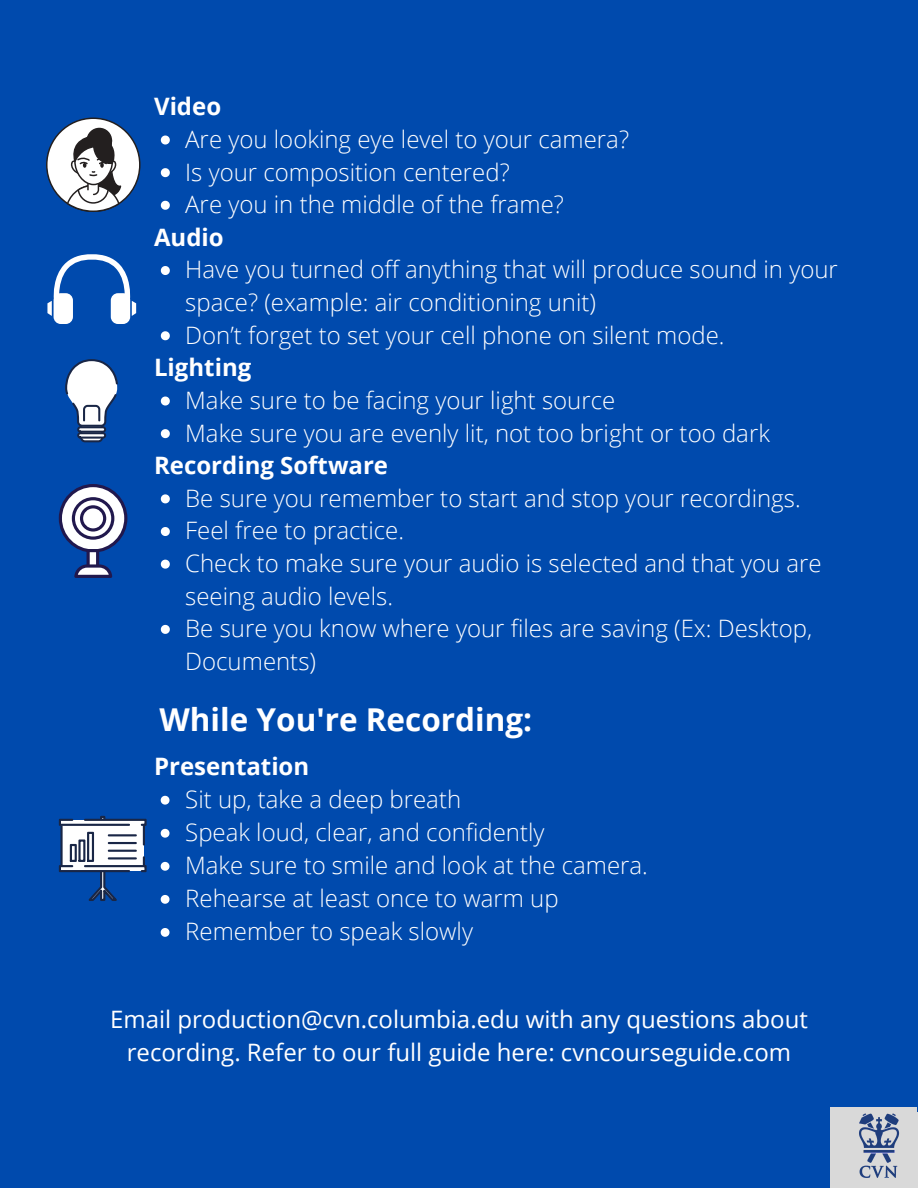
<style>
.page{position:relative;width:918px;height:1188px;background:#004aad}
.page>*{position:absolute;margin:0;border:0;box-sizing:border-box;transform-origin:0 0}
.t1{font:700 31.5px "Open Sans";color:#fff}
.t2{font:300 24px/32.7px "Open Sans";color:#fff}
.t3{font:24px/32.7px "Open Sans";color:#fff;text-align:center}
.t4{font:700 24px "Open Sans";color:#fff}
</style>
<div class="page">
<svg style="left:46px;top:118px;width:95px;height:94px"></svg>
<svg style="left:47px;top:254px;width:89px;height:70px"></svg>
<svg style="left:65px;top:359px;width:53px;height:83px"></svg>
<svg style="left:59px;top:484px;width:68px;height:94px"></svg>
<svg style="left:161px;top:136px;width:9px;height:9px"></svg>
<svg style="left:161px;top:168px;width:9px;height:9px"></svg>
<svg style="left:161px;top:201px;width:9px;height:9px"></svg>
<svg style="left:161px;top:266px;width:9px;height:9px"></svg>
<svg style="left:161px;top:331px;width:9px;height:9px"></svg>
<svg style="left:161px;top:397px;width:9px;height:9px"></svg>
<svg style="left:161px;top:429px;width:9px;height:9px"></svg>
<svg style="left:161px;top:494px;width:9px;height:9px"></svg>
<svg style="left:161px;top:527px;width:9px;height:9px"></svg>
<svg style="left:161px;top:560px;width:9px;height:9px"></svg>
<svg style="left:161px;top:625px;width:9px;height:9px"></svg>
<svg style="left:59px;top:816px;width:88px;height:85px"></svg>
<svg style="left:161px;top:796px;width:9px;height:9px"></svg>
<svg style="left:161px;top:829px;width:9px;height:9px"></svg>
<svg style="left:161px;top:862px;width:9px;height:9px"></svg>
<svg style="left:161px;top:895px;width:9px;height:9px"></svg>
<svg style="left:161px;top:928px;width:9px;height:9px"></svg>
<img style="left:830px;top:1107px;width:88px;height:81px">
<p class="t4" style="left:154px;top:90px;width:69px">Video</p>
<p class="t2" style="left:185px;top:122px;width:445px">Are you looking eye level to your camera?<br>Is your composition centered?<br>Are you in the middle of the frame?</p>
<p class="t4" style="left:154px;top:220px;width:71px">Audio</p>
<p class="t2" style="left:185px;top:253px;width:654px">Have you turned off anything that will produce sound in your space? (example: air conditioning unit)<br>Don’t forget to set your cell phone on silent mode.</p>
<p class="t4" style="left:154px;top:351px;width:99px">Lighting</p>
<p class="t2" style="left:185px;top:383px;width:586px">Make sure to be facing your light source<br>Make sure you are evenly lit, not too bright or too dark</p>
<p class="t4" style="left:154px;top:449px;width:236px">Recording Software</p>
<p class="t2" style="left:185px;top:481px;width:638px">Be sure you remember to start and stop your recordings.<br>Feel free to practice.<br>Check to make sure your audio is selected and that you are seeing audio levels.<br>Be sure you know where your files are saving (Ex: Desktop, Documents)</p>
<h1 class="t1" style="left:159px;top:697px;width:374px">While You're Recording:</h1>
<p class="t4" style="left:154px;top:749px;width:157px">Presentation</p>
<p class="t2" style="left:185px;top:782px;width:464px">Sit up, take a deep breath<br>Speak loud, clear, and confidently<br>Make sure to smile and look at the camera.<br>Rehearse at least once to warm up<br>Remember to speak slowly</p>
<p class="t3" style="left:110px;top:1003px;width:699px">Email production@cvn.columbia.edu with any questions about recording. Refer to our full guide here: cvncourseguide.com</p>
</div>
